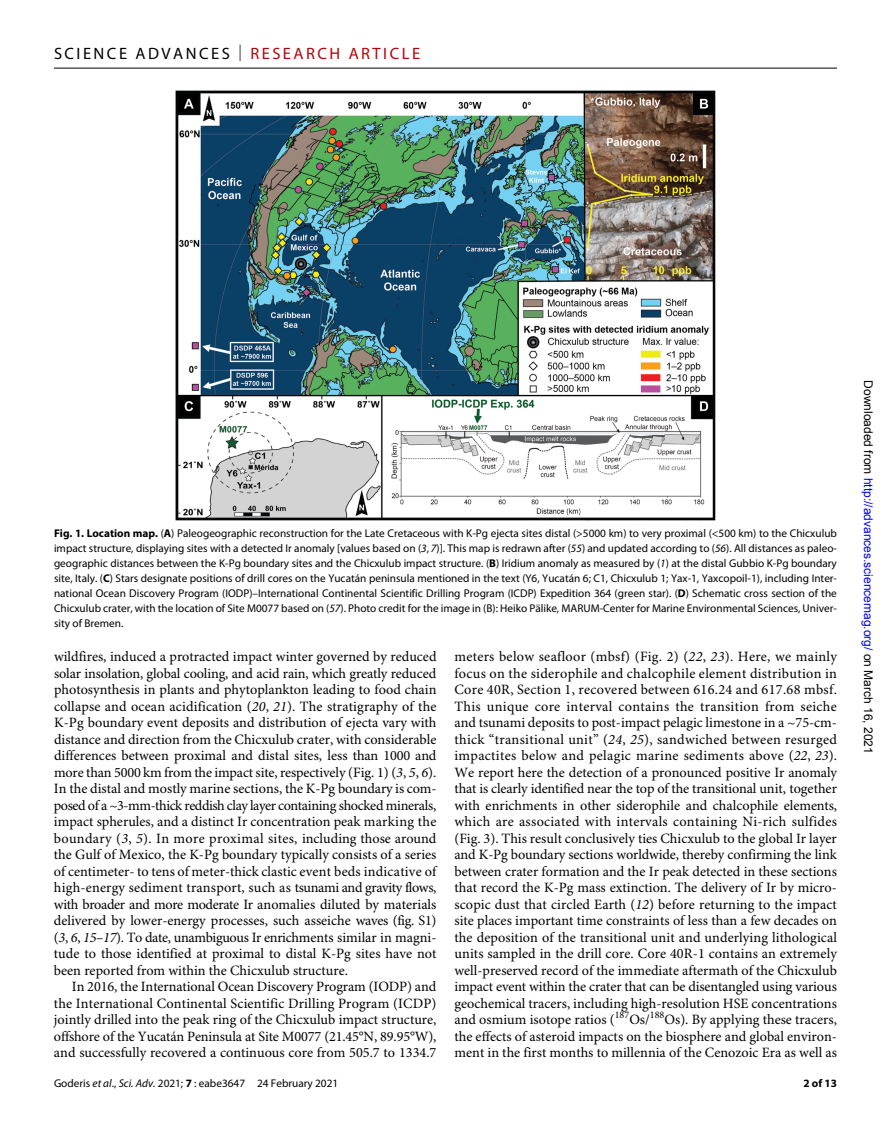
<style>
.page{position:relative;width:891px;height:1134px;background:#fff}
.page>*{position:absolute;margin:0;border:0;box-sizing:border-box;transform-origin:0 0}
.t1{font:16.5px "Myriad Pro 5";letter-spacing:.15em;color:#000}
.t2{font:14.25px/16.5px "Minion Pro";color:#000;text-align:justify}
.t3{font:12px "Arial";color:#00f}
.t4{font:11.25px/15px "Myriad Pro";color:#000;text-align:justify}
.t5{font:11.25px "Myriad Pro 4";color:#000}
.t6{font:700 11.25px "Myriad Pro";color:#000}
.s1{font-family:"Myriad Pro";font-weight:300}
.s2{color:#b10508}
.s3{font-weight:700}
.s4{font-style:italic}
.s5{font-family:"Myriad Pro";font-style:italic}
.s6{font-family:"Myriad Pro";font-weight:700}
.s7{color:#000}
</style>
<div class="page">
<hr style="left:54px;top:68px;width:783px;height:1px;background:#000">
<img style="left:176px;top:90px;width:540px;height:431px">
<p class="t1" style="left:54px;top:40px;width:368px">SCIENCE ADVANCES <span class="s1">|</span> <span class="s2">RESEARCH ARTICLE</span></p>
<p class="t4" style="left:54px;top:526px;width:785px"><span class="s3">Fig. 1. Location map.</span> (<span class="s3">A</span>) Paleogeographic reconstruction for the Late Cretaceous with K-Pg ejecta sites distal (&gt;5000 km) to very proximal (&lt;500 km) to the Chicxulub impact structure, displaying sites with a detected Ir anomaly [values based on (<span class="s4">3</span>, <span class="s4">7</span>)]. This map is redrawn after (<span class="s4">55</span>) and updated according to (<span class="s4">56</span>). All distances as paleo&shy;geographic distances between the K-Pg boundary sites and the Chicxulub impact structure. (<span class="s3">B</span>) Iridium anomaly as measured by (<span class="s4">1</span>) at the distal Gubbio K-Pg boundary site, Italy. (<span class="s3">C</span>) Stars designate positions of drill cores on the Yucatán peninsula mentioned in the text (Y6, Yucatán 6; C1, Chicxulub 1; Yax-1, Yaxcopoil-1), including Inter&shy;national Ocean Discovery Program (IODP)–International Continental Scientific Drilling Program (ICDP) Expedition 364 (green star). (<span class="s3">D</span>) Schematic cross section of the Chicxulub crater, with the location of Site M0077 based on (<span class="s4">57</span>). Photo credit for the image in (B): Heiko Pälike, MARUM-Center for Marine Environmental Sciences, Univer&shy;sity of Bremen.</p>
<p class="t2" style="left:54px;top:650px;width:384px">wildfires, induced a protracted impact winter governed by reduced solar insolation, global cooling, and acid rain, which greatly reduced photosynthesis in plants and phytoplankton leading to food chain collapse and ocean acidification (<span class="s4">20</span>, <span class="s4">21</span>). The stratigraphy of the K-Pg boundary event deposits and distribution of ejecta vary with distance and direction from the Chicxulub crater, with considerable differences between proximal and distal sites, less than 1000 and more than 5000 km from the impact site, respectively (Fig. 1) (<span class="s4">3</span>, <span class="s4">5</span>, <span class="s4">6</span>).<br>In the distal and mostly marine sections, the K-Pg boundary is com&shy;posed of a ~3-mm-thick reddish clay layer containing shocked minerals, impact spherules, and a distinct Ir concentration peak marking the boundary (<span class="s4">3</span>, <span class="s4">5</span>). In more proximal sites, including those around the Gulf of Mexico, the K-Pg boundary typically consists of a series of centimeter- to tens of meter-thick clastic event beds indicative of high-energy sediment transport, such as tsunami and gravity flows, with broader and more moderate Ir anomalies diluted by materials delivered by lower-energy processes, such asseiche waves (fig. S1) (<span class="s4">3</span>, <span class="s4">6</span>, <span class="s4">15</span>–<span class="s4">17</span>). To date, unambiguous Ir enrichments similar in magni&shy;tude to those identified at proximal to distal K-Pg sites have not been reported from within the Chicxulub structure.</p>
<p class="t2" style="left:54px;top:980px;width:384px;text-indent:18px">In 2016, the International Ocean Discovery Program (IODP) and the International Continental Scientific Drilling Program (ICDP) jointly drilled into the peak ring of the Chicxulub impact structure, offshore of the Yucatán Peninsula at Site M0077 (21.45°N, 89.95°W), and successfully recovered a continuous core from 505.7 to 1334.7</p>
<p class="t5" style="left:54px;top:1074px;width:286px">Goderis <span class="s5">et al</span>., <span class="s5">Sci. Adv.</span> 2021; <span class="s6">7</span> : eabe3647 24 February 2021</p>
<p class="t2" style="left:454px;top:650px;width:384px">meters below seafloor (mbsf) (Fig. 2) (<span class="s4">22</span>, <span class="s4">23</span>). Here, we mainly focus on the siderophile and chalcophile element distribution in Core 40R, Section 1, recovered between 616.24 and 617.68 mbsf.<br>This unique core interval contains the transition from seiche and tsunami deposits to post-impact pelagic limestone in a ~75-cm&shy;thick “transitional unit” (<span class="s4">24</span>, <span class="s4">25</span>), sandwiched between resurged impactites below and pelagic marine sediments above (<span class="s4">22</span>, <span class="s4">23</span>).<br>We report here the detection of a pronounced positive Ir anomaly that is clearly identified near the top of the transitional unit, together with enrichments in other siderophile and chalcophile elements, which are associated with intervals containing Ni-rich sulfides (Fig. 3). This result conclusively ties Chicxulub to the global Ir layer and K-Pg boundary sections worldwide, thereby confirming the link between crater formation and the Ir peak detected in these sections that record the K-Pg mass extinction. The delivery of Ir by micro&shy;scopic dust that circled Earth (<span class="s4">12</span>) before returning to the impact site places important time constraints of less than a few decades on the deposition of the transitional unit and underlying lithological units sampled in the drill core. Core 40R-1 contains an extremely well-preserved record of the immediate aftermath of the Chicxulub impact event within the crater that can be disentangled using various geochemical tracers, including high-resolution HSE concentrations and osmium isotope ratios (<sup>187</sup>Os/<sup>188</sup>Os). By applying these tracers, the effects of asteroid impacts on the biosphere and global environ&shy;ment in the first months to millennia of the Cenozoic Era as well as</p>
<p class="t6" style="left:803px;top:1074px;width:35px">2 of 13</p>
<p class="t3" style="left:876px;top:380px;width:375px;rotate:90deg"><span class="s7">Downloaded from</span> http://advances.sciencemag.org/ <span class="s7">on March 16, 2021</span></p>
</div>
